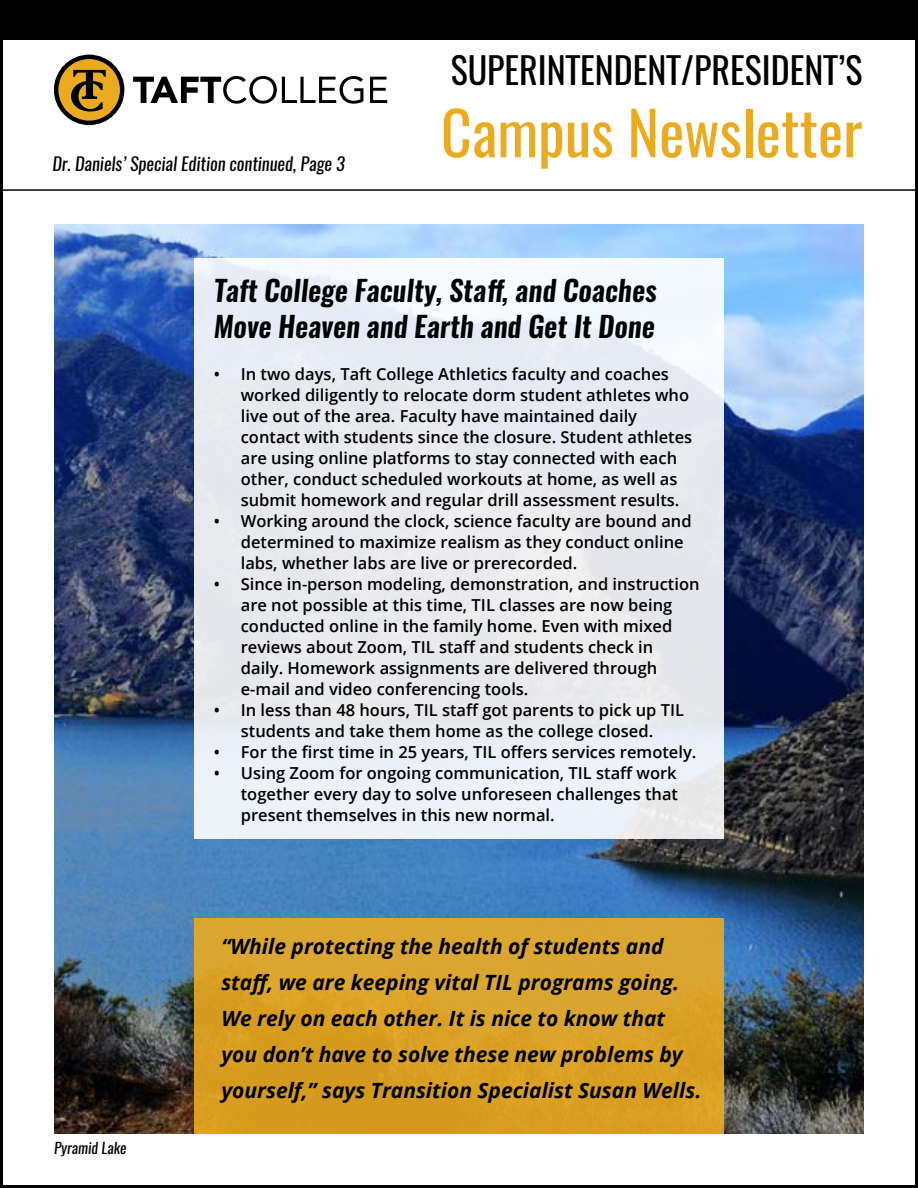
<style>
.page{position:relative;width:918px;height:1188px;background:#fff}
.page>*{position:absolute;margin:0;border:0;box-sizing:border-box;transform-origin:0 0}
.t1{font:60px "Oswald";color:#ebab21}
.t2{font:36px "Oswald";color:#000}
.t3{font:italic 600 28.5px/36px "Oswald";color:#000}
.t4{font:italic 700 21px/36px "Open Sans";color:#000}
.t5{font:italic 18px "Oswald";color:#000}
.t6{font:600 16.5px/21px "Open Sans";color:#000}
.t7{font:italic 15px "Oswald";color:#000}
</style>
<div class="page">
<svg style="left:133px;top:76px;width:230px;height:28px"></svg>
<svg style="left:370px;top:77px;width:17px;height:26px"></svg>
<svg style="left:54px;top:55px;width:70px;height:70px"></svg>
<hr style="left:0;top:189px;width:918px;height:2px;background:#000">
<div style="left:0;top:0;width:918px;height:40px;background:#000"></div>
<img style="left:54px;top:225px;width:810px;height:909px">
<div style="left:194px;top:258px;width:530px;height:581px;background:linear-gradient(to bottom,#ebeef5,#e8ebef)"></div>
<div style="left:194px;top:918px;width:530px;height:216px;background:#d9a226"></div>
<p class="t5" style="left:52px;top:152px;width:294px">Dr. Daniels’ Special Edition continued, Page 3</p>
<h2 class="t2" style="left:451px;top:46px;width:413px">SUPERINTENDENT/PRESIDENT’S</h2>
<h1 class="t1" style="left:441px;top:91px;width:423px">Campus Newsletter</h1>
<h3 class="t3" style="left:214px;top:273px;width:444px">Taft College Faculty, Staff, and Coaches<br>Move Heaven and Earth and Get It Done</h3>
<p class="t6" style="left:241px;top:363px;width:453px;text-indent:-27px">• In two days, Taft College Athletics faculty and coaches worked diligently to relocate dorm student athletes who live out of the area. Faculty have maintained daily contact with students since the closure. Student athletes are using online platforms to stay connected with each other, conduct scheduled workouts at home, as well as submit homework and regular drill assessment results.</p>
<p class="t6" style="left:241px;top:510px;width:452px;text-indent:-27px">• Working around the clock, science faculty are bound and determined to maximize realism as they conduct online labs, whether labs are live or prerecorded.</p>
<p class="t6" style="left:241px;top:573px;width:460px;text-indent:-27px">• Since in-person modeling, demonstration, and instruction are not possible at this time, TIL classes are now being conducted online in the family home. Even with mixed reviews about Zoom, TIL staff and students check in daily. Homework assignments are delivered through e-mail and video conferencing tools.</p>
<p class="t6" style="left:214px;top:699px;width:472px;text-align:center">• In less than 48 hours, TIL staff got parents to pick up TIL students and take them home as the college closed.</p>
<p class="t6" style="left:214px;top:741px;width:484px">• For the first time in 25 years, TIL offers services remotely.</p>
<p class="t6" style="left:241px;top:762px;width:439px;text-align:justify;text-indent:-27px">• Using Zoom for ongoing communication, TIL staff work together every day to solve unforeseen challenges that present themselves in this new normal.</p>
<p class="t7" style="left:54px;top:1138px;width:74px">Pyramid Lake</p>
<p class="t4" style="left:221px;top:928px;width:481px">“While protecting the health of students and staff, we are keeping vital TIL programs going.<br>We rely on each other. It is nice to know that you don’t have to solve these new problems by yourself,” says Transition Specialist Susan Wells.</p>
</div>
